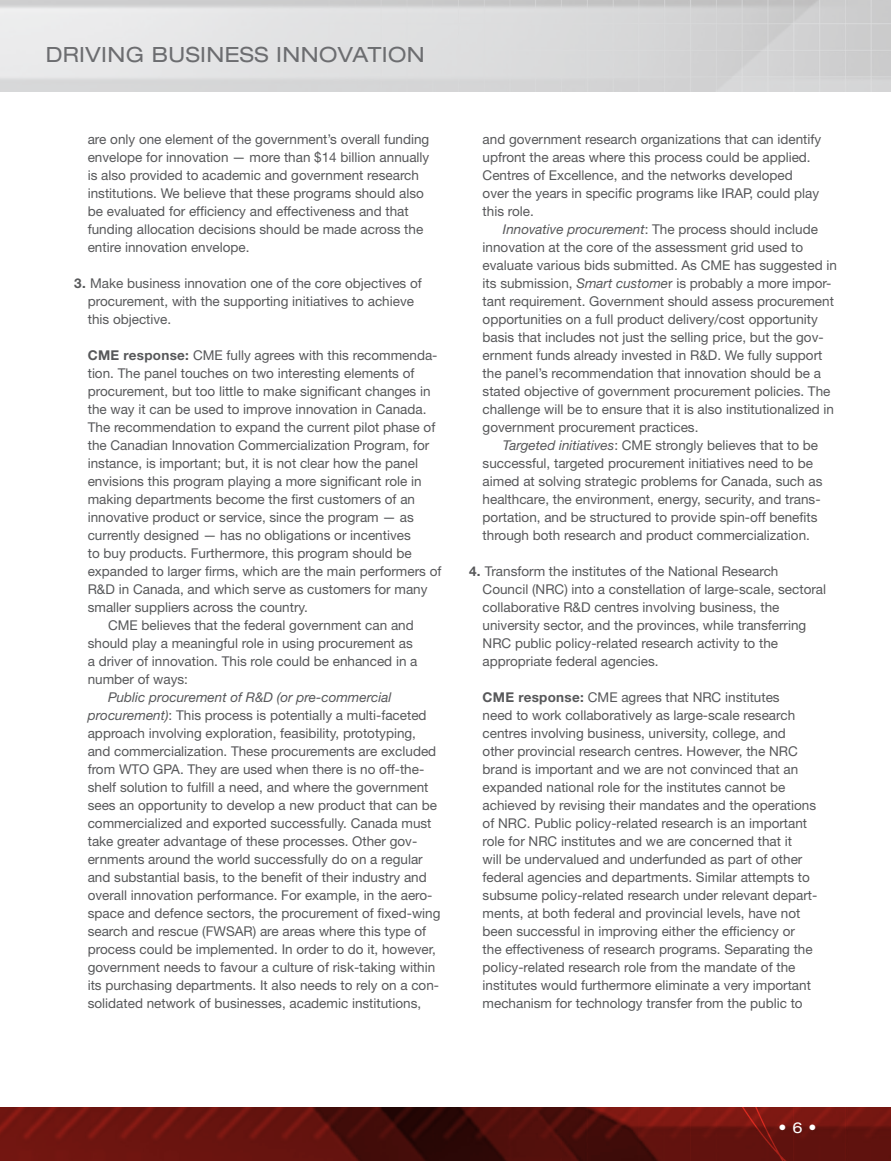
<style>
.page{position:relative;width:891px;height:1161px;background:#fff}
.page>*{position:absolute;margin:0;border:0;box-sizing:border-box;transform-origin:0 0}
.t1{font:expanded 21px "Helvetica Neue LT Std";letter-spacing:.02em;color:#6c6d70}
.t2{font:500 15px "Futura Std";color:#fff}
.body_indented_contin{font:13.5px/18px "Helvetica Neue LT Std";color:#57585a}
.body_indented{font:13.5px/18px "Helvetica Neue LT Std";color:#57585a}
.Key_bullet_new{font:13.5px/18px "Helvetica Neue LT Std";color:#57585a}
.s1{font-weight:700}
.s2{font-style:italic}
.s3{font-family:"Helvetica Neue LT Std";font-weight:400;font-stretch:expanded}
</style>
<div class="page">
<svg style="left:0;top:1107px;width:891px;height:54px;background:#5e110d"></svg>
<h1 class="t1" style="left:46px;top:42px;width:380px">DRIVING BUSINESS INNOVATION</h1>
<p class="body_indented_contin" style="left:88px;top:130px;width:343px">are only one element of the government’s overall funding envelope for innovation — more than $14 billion annually is also provided to academic and government research institutions. We believe that these programs should also be evaluated for efficiency and effectiveness and that funding allocation decisions should be made across the entire innovation envelope.</p>
<p class="Key_bullet_new" style="left:88px;top:274px;width:336px;text-indent:-14px"><span class="s1">3.</span> Make business innovation one of the core objectives of procurement, with the supporting initiatives to achieve this objective.</p>
<p class="body_indented" style="left:88px;top:346px;width:355px"><span class="s1">CME response:</span> CME fully agrees with this recommenda&shy;tion. The panel touches on two interesting elements of procurement, but too little to make significant changes in the way it can be used to improve innovation in Canada.<br>The recommendation to expand the current pilot phase of the Canadian Innovation Commercialization Program, for instance, is important; but, it is not clear how the panel envisions this program playing a more significant role in making departments become the first customers of an innovative product or service, since the program — as currently designed — has no obligations or incentives<br>to buy products. Furthermore, this program should be expanded to larger firms, which are the main performers of R&amp;D in Canada, and which serve as customers for many smaller suppliers across the country.</p>
<p class="body_indented_contin" style="left:88px;top:616px;width:331px;text-indent:20px">CME believes that the federal government can and should play a meaningful role in using procurement as a driver of innovation. This role could be enhanced in a number of ways:</p>
<p class="body_indented_contin" style="left:88px;top:688px;width:354px;text-indent:20px"><span class="s2">Public procurement of R&amp;D (or pre-commercial procurement)</span>: This process is potentially a multi-faceted approach involving exploration, feasibility, prototyping, and commercialization. These procurements are excluded from WTO GPA. They are used when there is no off-the&shy;shelf solution to fulfill a need, and where the government sees an opportunity to develop a new product that can be commercialized and exported successfully. Canada must take greater advantage of these processes. Other gov&shy;ernments around the world successfully do on a regular and substantial basis, to the benefit of their industry and overall innovation performance. For example, in the aero&shy;space and defence sectors, the procurement of fixed-wing search and rescue (FWSAR) are areas where this type of process could be implemented. In order to do it, however, government needs to favour a culture of risk-taking within its purchasing departments. It also needs to rely on a con&shy;solidated network of businesses, academic institutions,</p>
<p class="body_indented_contin" style="left:483px;top:130px;width:340px">and government research organizations that can identify upfront the areas where this process could be applied.<br>Centres of Excellence, and the networks developed over the years in specific programs like IRAP, could play this role.</p>
<p class="body_indented_contin" style="left:483px;top:220px;width:356px;text-indent:20px"><span class="s2">Innovative procurement</span>: The process should include innovation at the core of the assessment grid used to evaluate various bids submitted. As CME has suggested in its submission, <span class="s2">Smart custome</span>r is probably a more impor&shy;tant requirement. Government should assess procurement opportunities on a full product delivery/cost opportunity basis that includes not just the selling price, but the gov&shy;ernment funds already invested in R&amp;D. We fully support the panel’s recommendation that innovation should be a stated objective of government procurement policies. The challenge will be to ensure that it is also institutionalized in government procurement practices.</p>
<p class="body_indented_contin" style="left:483px;top:436px;width:341px;text-indent:20px"><span class="s2">Targeted initiatives</span>: CME strongly believes that to be successful, targeted procurement initiatives need to be aimed at solving strategic problems for Canada, such as healthcare, the environment, energy, security, and trans&shy;portation, and be structured to provide spin-off benefits through both research and product commercialization.</p>
<p class="Key_bullet_new" style="left:483px;top:562px;width:345px;text-indent:-14px"><span class="s1">4.</span> Transform the institutes of the National Research Council (NRC) into a constellation of large-scale, sectoral collaborative R&amp;D centres involving business, the university sector, and the provinces, while transferring NRC public policy-related research activity to the appropriate federal agencies.</p>
<p class="body_indented" style="left:483px;top:688px;width:336px"><span class="s1">CME response:</span> CME agrees that NRC institutes<br>need to work collaboratively as large-scale research centres involving business, university, college, and other provincial research centres. However, the NRC brand is important and we are not convinced that an expanded national role for the institutes cannot be achieved by revising their mandates and the operations of NRC. Public policy-related research is an important role for NRC institutes and we are concerned that it<br>will be undervalued and underfunded as part of other federal agencies and departments. Similar attempts to subsume policy-related research under relevant depart&shy;ments, at both federal and provincial levels, have not been successful in improving either the efficiency or<br>the effectiveness of research programs. Separating the policy-related research role from the mandate of the institutes would furthermore eliminate a very important mechanism for technology transfer from the public to</p>
<p class="t2" style="left:778px;top:1118px;width:40px">• <span class="s3">6</span> •</p>
</div>
